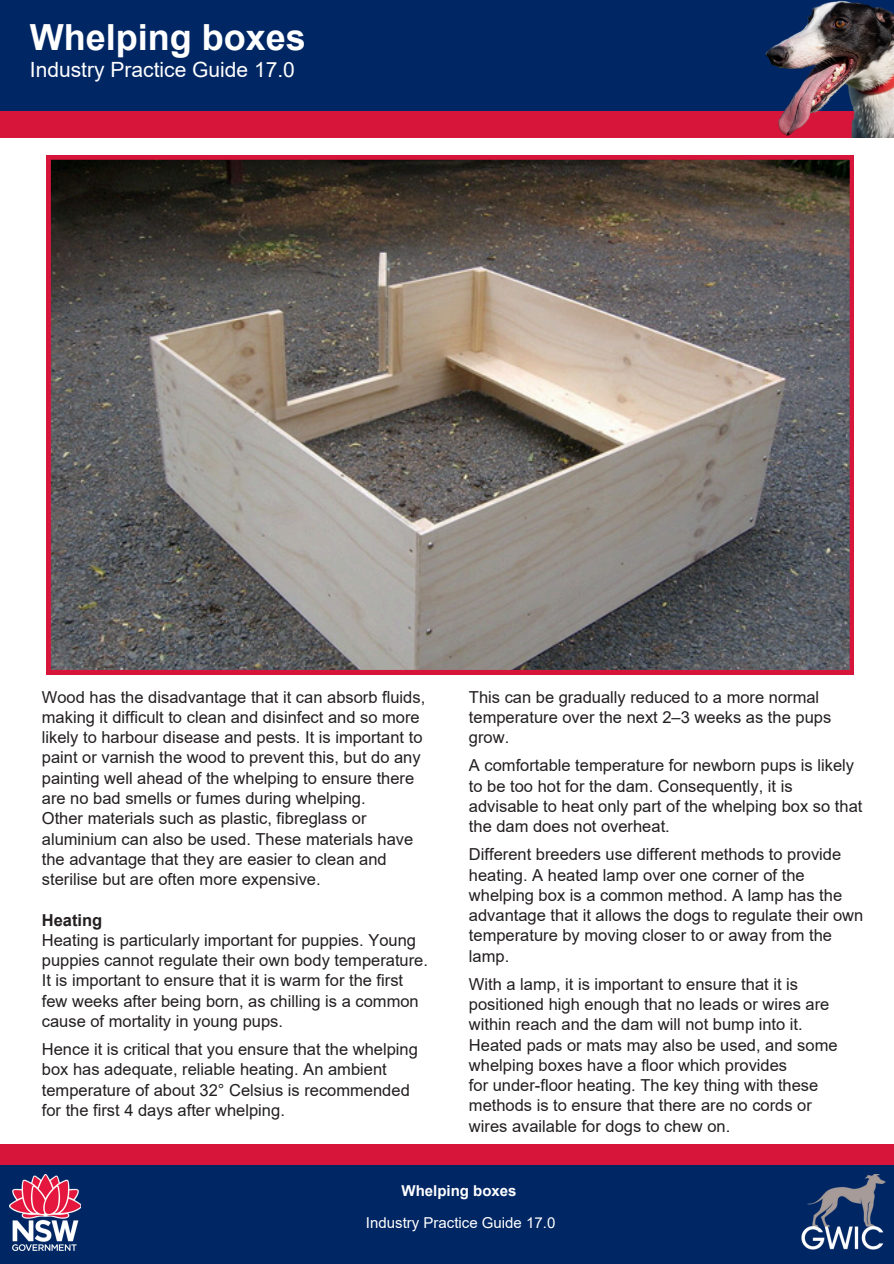
<style>
.page{position:relative;width:894px;height:1264px;background:#fff}
.page>*{position:absolute;margin:0;border:0;box-sizing:border-box;transform-origin:0 0}
.t1{font:700 36px "Arial";color:#fff}
.t2{font:21px "Arial";color:#fff}
.t3{font:16.5px/20.2px "Arial";color:#231f20}
.t4{font:700 16.5px "Arial";color:#231f20}
.t5{font:15px "Arial";color:#fff}
.t6{font:700 15px "Arial";color:#fff}
</style>
<div class="page">
<svg style="left:46px;top:155px;width:807px;height:519px"></svg>
<div style="left:0;top:0;width:893px;height:111px;background:#002664"></div>
<div style="left:0;top:111px;width:893px;height:26px;background:#d7153a"></div>
<img style="left:765px;top:0;width:128px;height:137px">
<div style="left:0;top:1144px;width:893px;height:114px;background:#d7153a"></div>
<div style="left:0;top:1164px;width:893px;height:99px;background:#002664"></div>
<img style="left:10px;top:1174px;width:71px;height:76px">
<img style="left:801px;top:1174px;width:84px;height:75px">
<p class="t1" style="left:30px;top:17px;width:277px">Whelping boxes</p>
<p class="t2" style="left:30px;top:58px;width:266px">Industry Practice Guide 17.0</p>
<p class="t3" style="left:42px;top:687px;width:385px">Wood has the disadvantage that it can absorb fluids, making it difficult to clean and disinfect and so more likely to harbour disease and pests. It is important to paint or varnish the wood to prevent this, but do any painting well ahead of the whelping to ensure there are no bad smells or fumes during whelping.</p>
<h1 class="t3" style="left:42px;top:808px;width:326px">Other materials such as plastic, fibreglass or</h1>
<p class="t3" style="left:42px;top:828px;width:373px">aluminium can also be used. These materials have the advantage that they are easier to clean and</p>
<p class="t3" style="left:42px;top:869px;width:280px">sterilise but are often more expensive.</p>
<p class="t4" style="left:42px;top:910px;width:62px">Heating</p>
<p class="t3" style="left:42px;top:930px;width:375px">Heating is particularly important for puppies. Young</p>
<p class="t3" style="left:42px;top:950px;width:387px">puppies cannot regulate their own body temperature.<br>It is important to ensure that it is warm for the first few weeks after being born, as chilling is a common cause of mortality in young pups.</p>
<p class="t3" style="left:42px;top:1039px;width:377px">Hence it is critical that you ensure that the whelping</p>
<p class="t3" style="left:42px;top:1059px;width:369px">box has adequate, reliable heating. An ambient temperature of about 32° Celsius is recommended for the first 4 days after whelping.</p>
<p class="t3" style="left:469px;top:687px;width:364px">This can be gradually reduced to a more normal temperature over the next 2–3 weeks as the pups grow.</p>
<p class="t3" style="left:469px;top:755px;width:395px">A comfortable temperature for newborn pups is likely to be too hot for the dam. Consequently, it is advisable to heat only part of the whelping box so that the dam does not overheat.</p>
<p class="t3" style="left:469px;top:844px;width:396px">Different breeders use different methods to provide heating. A heated lamp over one corner of the whelping box is a common method. A lamp has the advantage that it allows the dogs to regulate their own temperature by moving closer to or away from the lamp.</p>
<p class="t3" style="left:469px;top:973px;width:362px">With a lamp, it is important to ensure that it is positioned high enough that no leads or wires are</p>
<p class="t3" style="left:469px;top:1014px;width:335px">within reach and the dam will not bump into it.</p>
<p class="t3" style="left:469px;top:1034px;width:370px">Heated pads or mats may also be used, and some whelping boxes have a floor which provides</p>
<p class="t3" style="left:469px;top:1075px;width:351px">for under-floor heating. The key thing with these</p>
<p class="t3" style="left:469px;top:1095px;width:344px">methods is to ensure that there are no cords or</p>
<p class="t3" style="left:469px;top:1115px;width:263px">wires available for dogs to chew on.</p>
<p class="t6" style="left:401px;top:1182px;width:116px">Whelping boxes</p>
<p class="t5" style="left:366px;top:1214px;width:191px">Industry Practice Guide 17.0</p>
</div>
